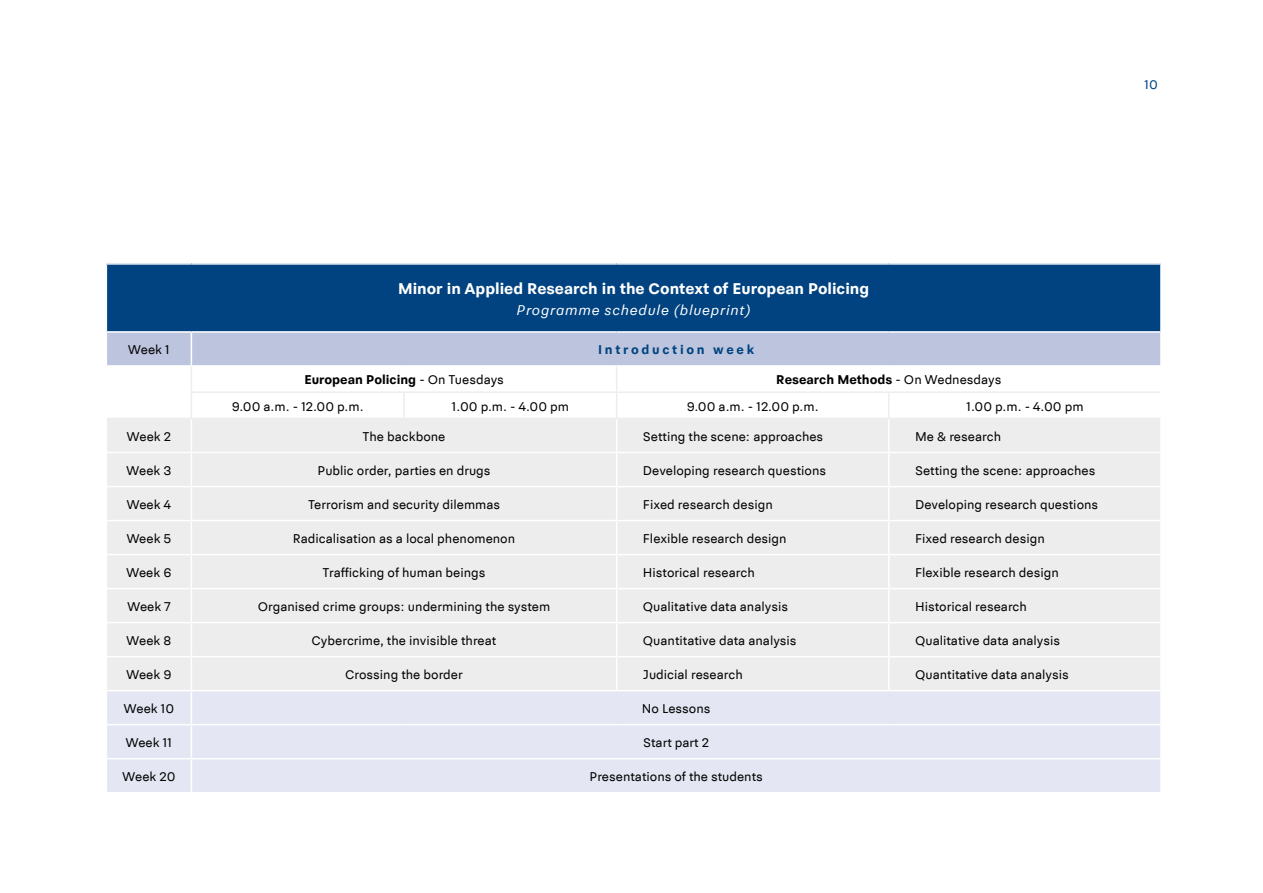
<style>
.page{position:relative;width:1263px;height:893px;background:#fff}
.page>*{position:absolute;margin:0;border:0;box-sizing:border-box;transform-origin:0 0}
.t1{font:700 16.5px "Politie Sans";color:#fff}
.t2{font:italic 15px "Politie Sans";letter-spacing:.05em;color:#fff}
.t3{font:13.5px "Politie Sans";color:#000}
.t4{font:700 13.5px "Politie Sans";color:#000}
.t5{font:700 13.5px "Politie Sans";letter-spacing:.2em;color:#004380}
.t6{font:13.5px "Politie Sans";color:#004380}
.s1{font-weight:400}
</style>
<div class="page">
<div style="left:106px;top:264px;width:1055px;height:68px;background:#004380"></div>
<div style="left:107px;top:419px;width:1053px;height:271px;background:#ededed"></div>
<div style="left:107px;top:691px;width:1053px;height:101px;background:#e4e7f3"></div>
<hr style="left:106px;top:263px;width:85px;height:2px;background:#fff">
<hr style="left:106px;top:265px;width:1px;height:66px;background:#fff">
<hr style="left:191px;top:263px;width:213px;height:2px;background:#fff">
<hr style="left:404px;top:263px;width:213px;height:2px;background:#fff">
<hr style="left:617px;top:263px;width:272px;height:2px;background:#fff">
<hr style="left:889px;top:263px;width:273px;height:2px;background:#fff">
<hr style="left:1160px;top:265px;width:2px;height:66px;background:#fff">
<hr style="left:106px;top:331px;width:85px;height:2px;background:#fff">
<hr style="left:191px;top:331px;width:213px;height:2px;background:#fff">
<hr style="left:404px;top:331px;width:213px;height:2px;background:#fff">
<hr style="left:617px;top:331px;width:272px;height:2px;background:#fff">
<hr style="left:889px;top:331px;width:273px;height:2px;background:#fff">
<hr style="left:191px;top:419px;width:1px;height:33px;background:#fff">
<hr style="left:616px;top:419px;width:1px;height:33px;background:#fff">
<hr style="left:888px;top:419px;width:1px;height:33px;background:#fff">
<hr style="left:106px;top:452px;width:85px;height:1px;background:#fff">
<hr style="left:191px;top:452px;width:213px;height:1px;background:#fff">
<hr style="left:191px;top:453px;width:1px;height:33px;background:#fff">
<hr style="left:404px;top:452px;width:213px;height:1px;background:#fff">
<hr style="left:617px;top:452px;width:272px;height:1px;background:#fff">
<hr style="left:616px;top:453px;width:1px;height:33px;background:#fff">
<hr style="left:889px;top:452px;width:273px;height:1px;background:#fff">
<hr style="left:888px;top:453px;width:1px;height:33px;background:#fff">
<hr style="left:106px;top:486px;width:85px;height:1px;background:#fff">
<hr style="left:191px;top:486px;width:213px;height:1px;background:#fff">
<hr style="left:191px;top:487px;width:1px;height:33px;background:#fff">
<hr style="left:404px;top:486px;width:213px;height:1px;background:#fff">
<hr style="left:617px;top:486px;width:272px;height:1px;background:#fff">
<hr style="left:616px;top:487px;width:1px;height:33px;background:#fff">
<hr style="left:889px;top:486px;width:273px;height:1px;background:#fff">
<hr style="left:888px;top:487px;width:1px;height:33px;background:#fff">
<hr style="left:106px;top:520px;width:85px;height:1px;background:#fff">
<hr style="left:191px;top:520px;width:213px;height:1px;background:#fff">
<hr style="left:191px;top:521px;width:1px;height:33px;background:#fff">
<hr style="left:404px;top:520px;width:213px;height:1px;background:#fff">
<hr style="left:617px;top:520px;width:272px;height:1px;background:#fff">
<hr style="left:616px;top:521px;width:1px;height:33px;background:#fff">
<hr style="left:889px;top:520px;width:273px;height:1px;background:#fff">
<hr style="left:888px;top:521px;width:1px;height:33px;background:#fff">
<hr style="left:106px;top:554px;width:85px;height:1px;background:#fff">
<hr style="left:191px;top:554px;width:213px;height:1px;background:#fff">
<hr style="left:191px;top:555px;width:1px;height:33px;background:#fff">
<hr style="left:404px;top:554px;width:213px;height:1px;background:#fff">
<hr style="left:617px;top:554px;width:272px;height:1px;background:#fff">
<hr style="left:616px;top:555px;width:1px;height:33px;background:#fff">
<hr style="left:889px;top:554px;width:273px;height:1px;background:#fff">
<hr style="left:888px;top:555px;width:1px;height:33px;background:#fff">
<hr style="left:106px;top:588px;width:85px;height:1px;background:#fff">
<hr style="left:191px;top:588px;width:213px;height:1px;background:#fff">
<hr style="left:191px;top:589px;width:1px;height:33px;background:#fff">
<hr style="left:404px;top:588px;width:213px;height:1px;background:#fff">
<hr style="left:617px;top:588px;width:272px;height:1px;background:#fff">
<hr style="left:616px;top:589px;width:1px;height:33px;background:#fff">
<hr style="left:889px;top:588px;width:273px;height:1px;background:#fff">
<hr style="left:888px;top:589px;width:1px;height:33px;background:#fff">
<hr style="left:106px;top:622px;width:85px;height:1px;background:#fff">
<hr style="left:191px;top:622px;width:213px;height:1px;background:#fff">
<hr style="left:191px;top:623px;width:1px;height:33px;background:#fff">
<hr style="left:404px;top:622px;width:213px;height:1px;background:#fff">
<hr style="left:617px;top:622px;width:272px;height:1px;background:#fff">
<hr style="left:616px;top:623px;width:1px;height:33px;background:#fff">
<hr style="left:889px;top:622px;width:273px;height:1px;background:#fff">
<hr style="left:888px;top:623px;width:1px;height:33px;background:#fff">
<hr style="left:106px;top:656px;width:85px;height:1px;background:#fff">
<hr style="left:191px;top:656px;width:213px;height:1px;background:#fff">
<hr style="left:191px;top:657px;width:1px;height:33px;background:#fff">
<hr style="left:404px;top:656px;width:213px;height:1px;background:#fff">
<hr style="left:617px;top:656px;width:272px;height:1px;background:#fff">
<hr style="left:616px;top:657px;width:1px;height:33px;background:#fff">
<hr style="left:889px;top:656px;width:273px;height:1px;background:#fff">
<hr style="left:888px;top:657px;width:1px;height:33px;background:#fff">
<hr style="left:191px;top:691px;width:1px;height:33px;background:#fff">
<hr style="left:106px;top:724px;width:85px;height:1px;background:#fff">
<hr style="left:191px;top:724px;width:213px;height:1px;background:#fff">
<hr style="left:191px;top:725px;width:1px;height:33px;background:#fff">
<hr style="left:404px;top:724px;width:213px;height:1px;background:#fff">
<hr style="left:617px;top:724px;width:272px;height:1px;background:#fff">
<hr style="left:889px;top:724px;width:273px;height:1px;background:#fff">
<hr style="left:106px;top:758px;width:85px;height:1px;background:#fff">
<hr style="left:191px;top:758px;width:213px;height:1px;background:#fff">
<hr style="left:191px;top:759px;width:1px;height:33px;background:#fff">
<hr style="left:404px;top:758px;width:213px;height:1px;background:#fff">
<hr style="left:617px;top:758px;width:272px;height:1px;background:#fff">
<hr style="left:889px;top:758px;width:273px;height:1px;background:#fff">
<hr style="left:107px;top:418px;width:84px;height:1px;background:#ededed">
<svg style="left:107px;top:332px;width:1054px;height:86px"></svg>
<hr style="left:191px;top:418px;width:213px;height:1px;background:#ededed">
<hr style="left:404px;top:418px;width:213px;height:1px;background:#ededed">
<hr style="left:617px;top:418px;width:272px;height:1px;background:#ededed">
<hr style="left:889px;top:418px;width:271px;height:1px;background:#ededed">
<p class="t6" style="left:1144px;top:77px;width:15px">10</p>
<p class="t1" style="left:398px;top:278px;width:473px">Minor in Applied Research in the Context of European Policing</p>
<p class="t2" style="left:517px;top:301px;width:236px">Programme schedule (blueprint)</p>
<p class="t3" style="left:128px;top:342px;width:43px">Week 1</p>
<p class="t5" style="left:598px;top:341px;width:158px">Introduction week</p>
<p class="t4" style="left:304px;top:372px;width:201px">European Policing <span class="s1">- On Tuesdays</span></p>
<p class="t4" style="left:776px;top:372px;width:227px">Research Methods <span class="s1">- On Wednesdays</span></p>
<p class="t3" style="left:232px;top:398px;width:133px">9.00 a.m. - 12.00 p.m.</p>
<p class="t3" style="left:452px;top:398px;width:119px">1.00 p.m. - 4.00 pm</p>
<p class="t3" style="left:687px;top:398px;width:133px">9.00 a.m. - 12.00 p.m.</p>
<p class="t3" style="left:966px;top:398px;width:119px">1.00 p.m. - 4.00 pm</p>
<p class="t3" style="left:127px;top:428px;width:46px">Week 2</p>
<p class="t3" style="left:362px;top:428px;width:84px">The backbone</p>
<p class="t3" style="left:643px;top:428px;width:182px">Setting the scene: approaches</p>
<p class="t3" style="left:915px;top:428px;width:88px">Me &amp; research</p>
<p class="t3" style="left:126px;top:462px;width:47px">Week 3</p>
<p class="t3" style="left:318px;top:462px;width:175px">Public order, parties en drugs</p>
<p class="t3" style="left:643px;top:462px;width:185px">Developing research questions</p>
<p class="t3" style="left:915px;top:462px;width:182px">Setting the scene: approaches</p>
<p class="t3" style="left:127px;top:496px;width:46px">Week 4</p>
<p class="t3" style="left:308px;top:496px;width:194px">Terrorism and security dilemmas</p>
<p class="t3" style="left:643px;top:496px;width:131px">Fixed research design</p>
<p class="t3" style="left:915px;top:496px;width:185px">Developing research questions</p>
<p class="t3" style="left:126px;top:530px;width:46px">Week 5</p>
<p class="t3" style="left:293px;top:530px;width:224px">Radicalisation as a local phenomenon</p>
<p class="t3" style="left:643px;top:530px;width:145px">Flexible research design</p>
<p class="t3" style="left:915px;top:530px;width:131px">Fixed research design</p>
<p class="t3" style="left:126px;top:565px;width:47px">Week 6</p>
<p class="t3" style="left:323px;top:565px;width:164px">Trafficking of human beings</p>
<p class="t3" style="left:643px;top:565px;width:113px">Historical research</p>
<p class="t3" style="left:915px;top:565px;width:145px">Flexible research design</p>
<p class="t3" style="left:127px;top:599px;width:45px">Week 7</p>
<p class="t3" style="left:258px;top:599px;width:294px">Organised crime groups: undermining the system</p>
<p class="t3" style="left:643px;top:599px;width:147px">Qualitative data analysis</p>
<p class="t3" style="left:915px;top:599px;width:113px">Historical research</p>
<p class="t3" style="left:126px;top:633px;width:47px">Week 8</p>
<p class="t3" style="left:312px;top:633px;width:186px">Cybercrime, the invisible threat</p>
<p class="t3" style="left:643px;top:633px;width:155px">Quantitative data analysis</p>
<p class="t3" style="left:915px;top:633px;width:147px">Qualitative data analysis</p>
<p class="t3" style="left:126px;top:667px;width:47px">Week 9</p>
<p class="t3" style="left:345px;top:667px;width:119px">Crossing the border</p>
<p class="t3" style="left:643px;top:667px;width:101px">Judicial research</p>
<p class="t3" style="left:915px;top:667px;width:155px">Quantitative data analysis</p>
<p class="t3" style="left:124px;top:701px;width:52px">Week 10</p>
<p class="t3" style="left:642px;top:701px;width:70px">No Lessons</p>
<p class="t3" style="left:126px;top:735px;width:48px">Week 11</p>
<p class="t3" style="left:643px;top:735px;width:68px">Start part 2</p>
<p class="t3" style="left:122px;top:769px;width:55px">Week 20</p>
<p class="t3" style="left:589px;top:769px;width:175px">Presentations of the students</p>
</div>
